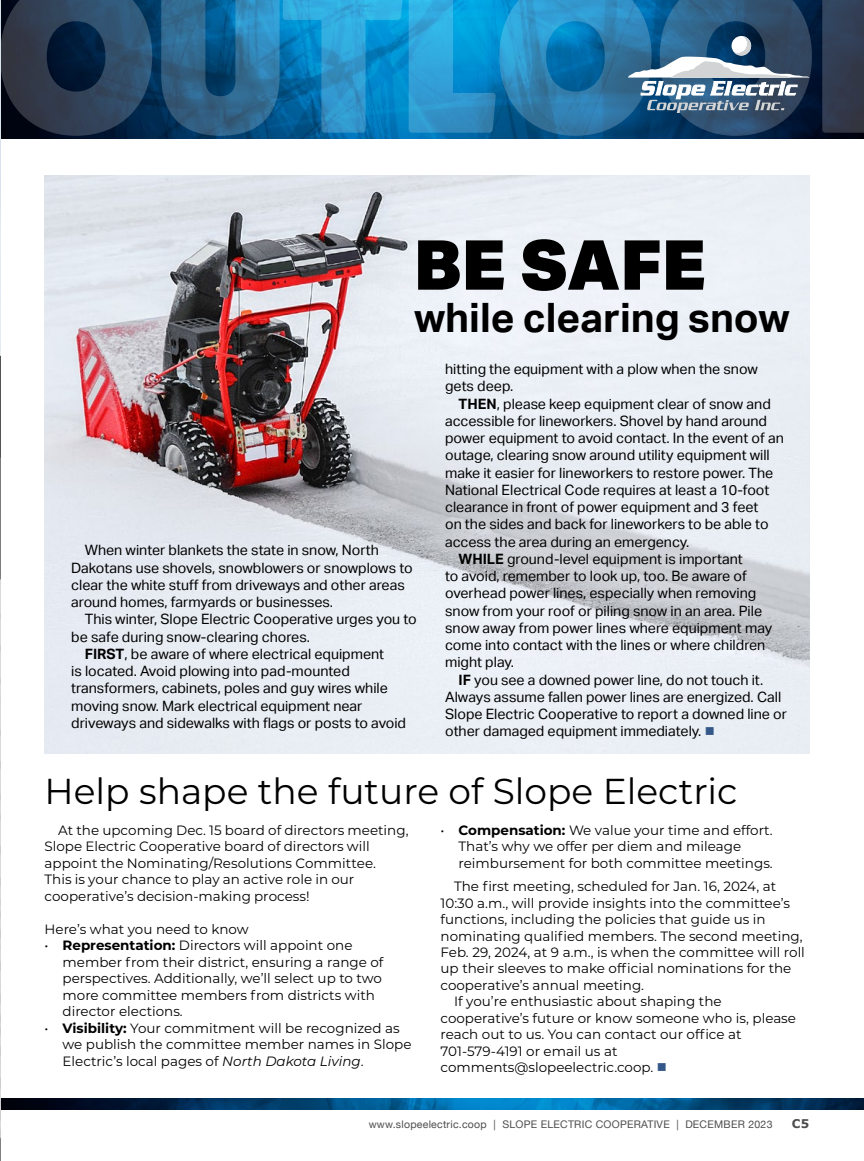
<style>
.page{position:relative;width:864px;height:1161px;background:#fff}
.page>*{position:absolute;margin:0;border:0;box-sizing:border-box;transform-origin:0 0}
.t1{font:900 69px "Aktiv Grotesk";color:#000}
.t2{font:700 40.5px "Aktiv Grotesk";color:#000}
.t3{font:36px "Montserrat";color:#000}
.t4{font:14.25px/17.2px "Aktiv Grotesk";color:#000}
.t5{font:13.5px/16.5px "Montserrat";color:#000}
.t6{font:700 12px "Verdana";color:#4d4d4f}
.t7{font:10.5px "Helvetica Neue";letter-spacing:.025em;color:#4d4d4f}
.s1{font-weight:700}
.s2{color:#335889}
.s3{font-style:italic}
</style>
<div class="page">
<img style="left:1px;top:136px;width:863px;height:3px">
<svg style="left:1px;top:0;width:863px;height:136px"></svg>
<img style="left:1px;top:1099px;width:863px;height:11px">
<svg style="left:628px;top:36px;width:182px;height:77px"></svg>
<img style="left:0;top:0;width:1px;height:1161px">
<img style="left:45px;top:176px;width:765px;height:577px">
<h1 class="t1" style="left:414px;top:220px;width:293px">BE SAFE</h1>
<h2 class="t2" style="left:414px;top:294px;width:377px">while clearing snow</h2>
<p class="t4" style="left:71px;top:542px;width:343px;text-indent:13px">When winter blankets the state in snow, North Dakotans use shovels, snowblowers or snowplows to clear the white stuff from driveways and other areas around homes, farmyards or businesses.</p>
<p class="t4" style="left:85px;top:611px;width:333px">This winter, Slope Electric Cooperative urges you to</p>
<p class="t4" style="left:71px;top:628px;width:240px">be safe during snow-clearing chores.</p>
<p class="t4" style="left:85px;top:645px;width:301px"><span class="s1">FIRST</span>, be aware of where electrical equipment</p>
<p class="t4" style="left:71px;top:663px;width:280px">is located. Avoid plowing into pad-mounted</p>
<p class="t4" style="left:71px;top:680px;width:318px">transformers, cabinets, poles and guy wires while</p>
<p class="t4" style="left:71px;top:697px;width:293px">moving snow. Mark electrical equipment near</p>
<p class="t4" style="left:71px;top:714px;width:336px">driveways and sidewalks with flags or posts to avoid</p>
<p class="t4" style="left:445px;top:360px;width:314px">hitting the equipment with a plow when the snow gets deep.</p>
<p class="t4" style="left:459px;top:395px;width:314px"><span class="s1">THEN</span>, please keep equipment clear of snow and</p>
<p class="t4" style="left:445px;top:412px;width:323px">accessible for lineworkers. Shovel by hand around</p>
<p class="t4" style="left:445px;top:429px;width:340px">power equipment to avoid contact. In the event of an</p>
<p class="t4" style="left:445px;top:447px;width:326px">outage, clearing snow around utility equipment will</p>
<p class="t4" style="left:445px;top:464px;width:330px">make it easier for lineworkers to restore power. The</p>
<p class="t4" style="left:445px;top:481px;width:326px">National Electrical Code requires at least a 10-foot</p>
<p class="t4" style="left:445px;top:499px;width:315px">clearance in front of power equipment and 3 feet</p>
<p class="t4" style="left:445px;top:516px;width:325px">on the sides and back for lineworkers to be able to</p>
<p class="t4" style="left:445px;top:533px;width:246px">access the area during an emergency.</p>
<p class="t4" style="left:459px;top:550px;width:286px"><span class="s1">WHILE</span> ground-level equipment is important</p>
<p class="t4" style="left:445px;top:568px;width:303px">to avoid, remember to look up, too. Be aware of</p>
<p class="t4" style="left:445px;top:585px;width:313px">overhead power lines, especially when removing</p>
<p class="t4" style="left:445px;top:602px;width:319px">snow from your roof or piling snow in an area. Pile</p>
<p class="t4" style="left:445px;top:619px;width:329px">snow away from power lines where equipment may</p>
<p class="t4" style="left:445px;top:637px;width:322px">come into contact with the lines or where children</p>
<p class="t4" style="left:445px;top:654px;width:70px">might play.</p>
<p class="t4" style="left:459px;top:671px;width:306px"><span class="s1">IF</span> you see a downed power line, do not touch it.</p>
<p class="t4" style="left:445px;top:688px;width:338px">Always assume fallen power lines are energized. Call</p>
<p class="t4" style="left:445px;top:706px;width:343px">Slope Electric Cooperative to report a downed line or</p>
<p class="t4" style="left:445px;top:723px;width:271px">other damaged equipment immediately. <span class="s2">■</span></p>
<h3 class="t3" style="left:45px;top:767px;width:694px">Help shape the future of Slope Electric</h3>
<p class="t5" style="left:45px;top:821px;width:365px;text-indent:14px">At the upcoming Dec. 15 board of directors meeting, Slope Electric Cooperative board of directors will appoint the Nominating/Resolutions Committee.<br>This is your chance to play an active role in our cooperative’s decision-making process!</p>
<p class="t5" style="left:45px;top:920px;width:206px">Here’s what you need to know</p>
<p class="t5" style="left:63px;top:937px;width:322px;text-indent:-18px">• <span class="s1">Representation:</span> Directors will appoint one member from their district, ensuring a range of perspectives. Additionally, we’ll select up to two more committee members from districts with director elections.</p>
<p class="t5" style="left:63px;top:1019px;width:351px;text-indent:-18px">• <span class="s1">Visibility:</span> Your commitment will be recognized as we publish the committee member names in Slope<br>Electric’s local pages of <span class="s3">North Dakota Living</span>.</p>
<p class="t5" style="left:459px;top:821px;width:316px;text-indent:-18px">• <span class="s1">Compensation:</span> We value your time and effort.<br>That’s why we offer per diem and mileage reimbursement for both committee meetings.</p>
<p class="t5" style="left:454px;top:877px;width:324px">The first meeting, scheduled for Jan. 16, 2024, at</p>
<p class="t5" style="left:441px;top:894px;width:351px">10:30 a.m., will provide insights into the committee’s</p>
<p class="t5" style="left:441px;top:910px;width:327px">functions, including the policies that guide us in</p>
<p class="t5" style="left:441px;top:927px;width:364px">nominating qualified members. The second meeting,</p>
<p class="t5" style="left:441px;top:943px;width:366px">Feb. 29, 2024, at 9 a.m., is when the committee will roll</p>
<p class="t5" style="left:441px;top:960px;width:352px">up their sleeves to make official nominations for the</p>
<p class="t5" style="left:441px;top:976px;width:205px">cooperative’s annual meeting.</p>
<p class="t5" style="left:454px;top:993px;width:269px">If you’re enthusiastic about shaping the</p>
<p class="t5" style="left:441px;top:1009px;width:357px">cooperative’s future or know someone who is, please</p>
<p class="t5" style="left:441px;top:1026px;width:303px">reach out to us. You can contact our office at</p>
<p class="t5" style="left:441px;top:1042px;width:179px">701-579-4191 or email us at</p>
<p class="t5" style="left:441px;top:1059px;width:228px">comments@slopeelectric.coop. <span class="s2">■</span></p>
<p class="t7" style="left:369px;top:1116px;width:405px">www.slopeelectric.coop | SLOPE ELECTRIC COOPERATIVE | DECEMBER 2023</p>
<p class="t6" style="left:792px;top:1115px;width:19px">C5</p>
</div>
